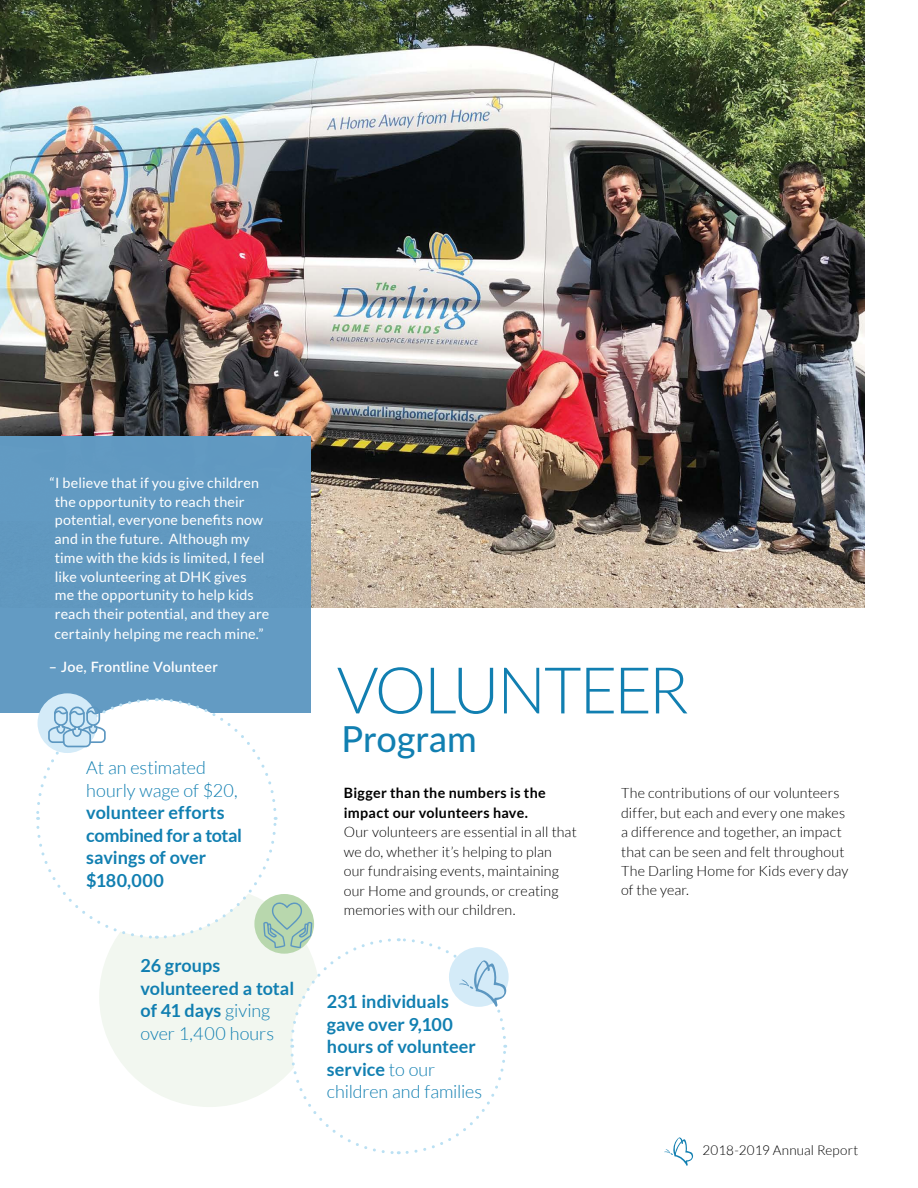
<style>
.page{position:relative;width:918px;height:1188px;background:#fff}
.page>*{position:absolute;margin:0;border:0;box-sizing:border-box;transform-origin:0 0}
.t1{font:300 64.5px "Lato";letter-spacing:-.045em;color:#117fb1}
.t2{font:500 36px "Lato";color:#117fb1}
.t3{font:700 18px/22.5px "Lato";color:#117fb1}
.t4{font:300 18px/22.5px "Lato";letter-spacing:-.005em;color:#117fb1}
.t5{font:300 14.25px/19.5px "Lato";letter-spacing:.01em;color:#000}
.t6{font:14.25px/18.9px "Lato";letter-spacing:.01em;color:#fff}
.t7{font:700 14.25px/19.5px "Lato";letter-spacing:.02em;color:#000}
.t8{font:600 14.25px "Lato";letter-spacing:.02em;color:#fff}
.t9{font:300 13.5px "Lato";letter-spacing:.01em;color:#000}
.s1{font-weight:300}
</style>
<div class="page">
<svg style="left:664px;top:1137px;width:29px;height:29px"></svg>
<img style="left:0;top:0;width:864px;height:608px">
<div style="left:0;top:436px;width:311px;height:277px;background:#5c97c1"></div>
<svg style="left:38px;top:693px;width:59px;height:60px"></svg>
<svg style="left:36px;top:697px;width:472px;height:458px"></svg>
<p class="t6" style="left:54px;top:473px;width:216px;text-indent:-5px">“I believe that if you give children the opportunity to reach their potential, everyone benefits now and in the future. Although my time with the kids is limited, I feel like volunteering at DHK gives<br>me the opportunity to help kids reach their potential, and they are certainly helping me reach mine.”</p>
<p class="t8" style="left:49px;top:656px;width:170px">– Joe, Frontline Volunteer</p>
<p class="t4" style="left:86px;top:757px;width:153px">At an estimated hourly wage of $20,</p>
<p class="t3" style="left:86px;top:801px;width:157px">volunteer efforts combined for a total savings of over $180,000</p>
<p class="t3" style="left:141px;top:954px;width:155px">26 groups volunteered a total of 41 days <span class="s1">giving over 1,400 hours</span></p>
<h1 class="t1" style="left:337px;top:656px;width:353px">VOLUNTEER</h1>
<h2 class="t2" style="left:342px;top:713px;width:137px">Program</h2>
<p class="t7" style="left:344px;top:783px;width:203px">Bigger than the numbers is the impact our volunteers have.</p>
<p class="t5" style="left:344px;top:822px;width:234px">Our volunteers are essential in all that we do, whether it’s helping to plan our fundraising events, maintaining our Home and grounds, or creating memories with our children.</p>
<p class="t3" style="left:327px;top:990px;width:157px">231 individuals gave over 9,100 hours of volunteer service <span class="s1">to our children and families</span></p>
<p class="t5" style="left:621px;top:783px;width:229px">The contributions of our volunteers differ, but each and every one makes a difference and together, an impact that can be seen and felt throughout<br>The Darling Home for Kids every day of the year.</p>
<p class="t9" style="left:702px;top:1143px;width:158px">2018-2019 Annual Report</p>
</div>
